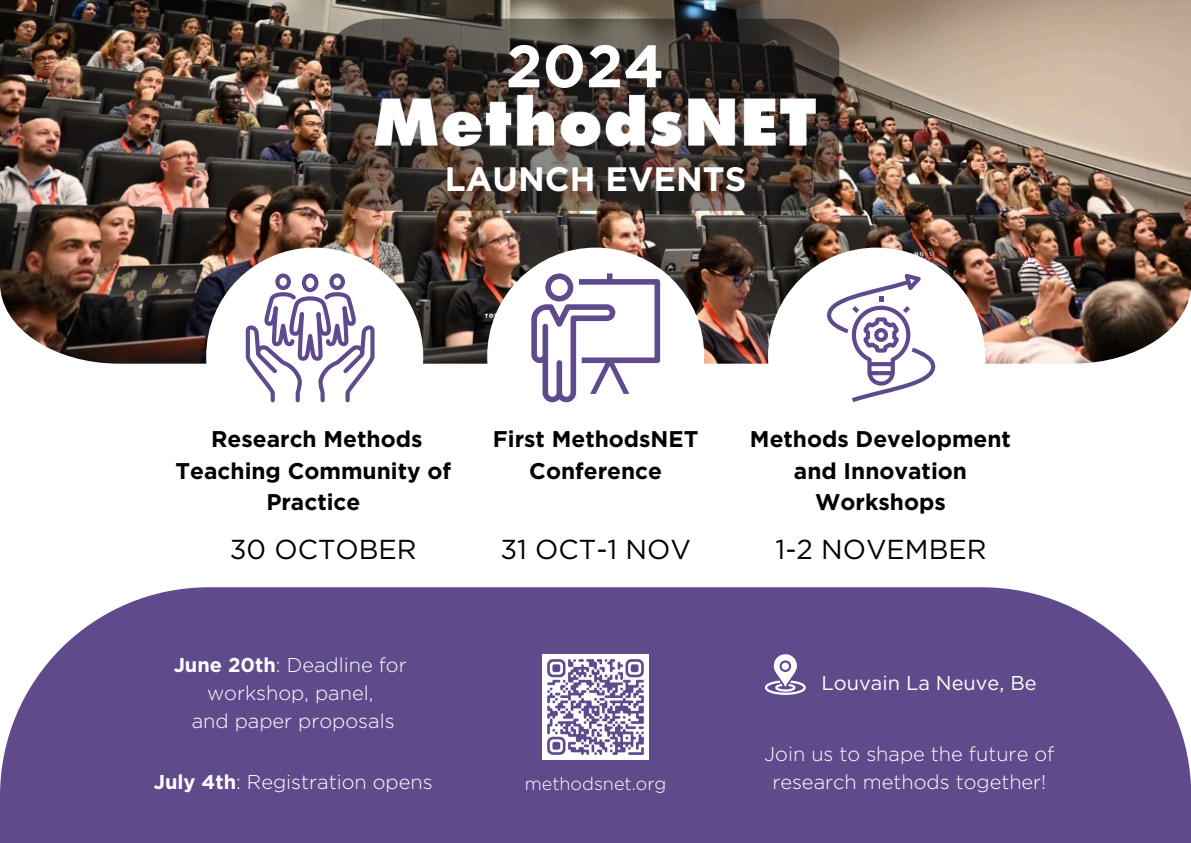
<style>
.page{position:relative;width:1191px;height:843px;background:#fff}
.page>*{position:absolute;margin:0;border:0;box-sizing:border-box;transform-origin:0 0}
.t1{font:700 59.5px "Gotham";color:#fff}
.t2{font:700 33.8px "Gotham";color:#fff}
.t3{font:27.4px "Gotham";color:#000}
.t4{font:700 22.7px/31.5px "Gotham";color:#000;text-align:center}
.t5{font:300 20px/27.8px "Gotham";color:#fff;text-align:center}
.t6{font:20px "Gotham";color:#fff}
.t7{font:300 18px "Gotham";color:#fff}
.s1{font-weight:700}
</style>
<div class="page">
<img style="left:0;top:0;width:1190px;height:363px">
<img style="left:330px;top:19px;width:509px;height:192px">
<div style="left:206px;top:247px;width:217px;height:217px;background:#fff;border-radius:50%"></div>
<div style="left:487px;top:247px;width:217px;height:217px;background:#fff;border-radius:50%"></div>
<div style="left:768px;top:247px;width:216px;height:217px;background:#fff;border-radius:50%"></div>
<svg style="left:0;top:587px;width:1190px;height:214px;background:#6b5994"></svg>
<div style="left:0;top:801px;width:1190px;height:41px;background:#5f4b8c"></div>
<img style="left:358px;top:81px;width:475px;height:73px">
<svg style="left:827px;top:274px;width:108px;height:128px"></svg>
<svg style="left:246px;top:273px;width:128px;height:129px"></svg>
<svg style="left:531px;top:273px;width:129px;height:129px"></svg>
<svg style="left:764px;top:654px;width:41px;height:40px"></svg>
<img style="left:542px;top:653px;width:106px;height:106px">
<h2 class="t1" style="left:505px;top:30px;width:160px">2024</h2>
<p class="t2" style="left:445px;top:158px;width:303px">LAUNCH EVENTS</p>
<h4 class="t4" style="left:175px;top:423px;width:277px">Research Methods<br>Teaching Community of<br>Practice</h4>
<h4 class="t4" style="left:493px;top:423px;width:207px">First MethodsNET<br>Conference</h4>
<h3 class="t4" style="left:750px;top:423px;width:262px">Methods Development and Innovation<br>Workshops</h3>
<p class="t3" style="left:230px;top:532px;width:188px">30 OCTOBER</p>
<h4 class="t3" style="left:775px;top:532px;width:212px">1-2 NOVEMBER</h4>
<p class="t3" style="left:500px;top:532px;width:192px">31 OCT-1 NOV</p>
<h3 class="t5" style="left:174px;top:651px;width:234px"><span class="s1">June 20th</span>: Deadline for workshop, panel,</h3>
<h3 class="t5" style="left:192px;top:706px;width:204px">and paper proposals</h3>
<p class="t5" style="left:154px;top:767px;width:280px"><span class="s1">July 4th</span>: Registration opens</p>
<p class="t7" style="left:524px;top:772px;width:143px">methodsnet.org</p>
<p class="t6" style="left:821px;top:670px;width:216px">Louvain La Neuve, Be</p>
<p class="t5" style="left:764px;top:739px;width:291px">Join us to shape the future of research methods together!</p>
</div>
